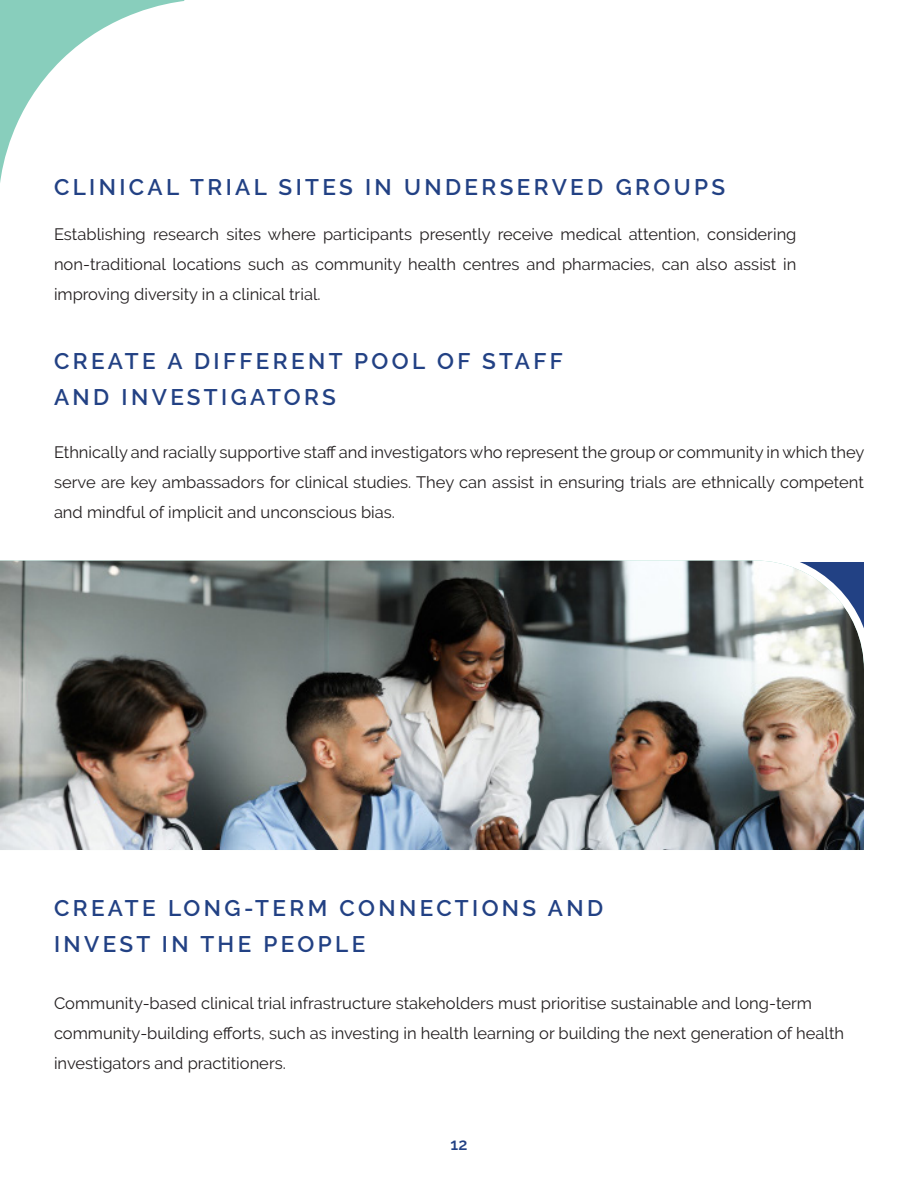
<style>
.page{position:relative;width:918px;height:1188px;background:#fff}
.page>*{position:absolute;margin:0;border:0;box-sizing:border-box;transform-origin:0 0}
.t1{font:600 22.5px/36px "Raleway";letter-spacing:.15em;color:#224184}
.t2{font:16.5px/30px "Raleway";color:#231f20;text-align:justify}
.t3{font:600 16.5px "Raleway";color:#224184}
</style>
<div class="page">
<svg style="left:0;top:0;width:185px;height:183px"></svg>
<img style="left:0;top:560px;width:864px;height:290px">
<p class="t1" style="left:54px;top:169px;width:673px">CLINICAL TRIAL SITES IN UNDERSERVED GROUPS</p>
<p class="t2" style="left:54px;top:219px;width:744px">Establishing research sites where participants presently receive medical attention, considering non-traditional locations such as community health centres and pharmacies, can also assist in improving diversity in a clinical trial.</p>
<p class="t1" style="left:54px;top:343px;width:510px">CREATE A DIFFERENT POOL OF STAFF<br>AND INVESTIGATORS</p>
<p class="t2" style="left:54px;top:437px;width:812px">Ethnically and racially supportive staff and investigators who represent the group or community in which they serve are key ambassadors for clinical studies. They can assist in ensuring trials are ethnically competent and mindful of implicit and unconscious bias.</p>
<p class="t1" style="left:54px;top:890px;width:551px">CREATE LONG-TERM CONNECTIONS AND<br>INVEST IN THE PEOPLE</p>
<p class="t2" style="left:54px;top:988px;width:792px;text-align:left">Community-based clinical trial infrastructure stakeholders must prioritise sustainable and long-term community-building efforts, such as investing in health learning or building the next generation of health investigators and practitioners.</p>
<p class="t3" style="left:451px;top:1134px;width:18px">12</p>
</div>
